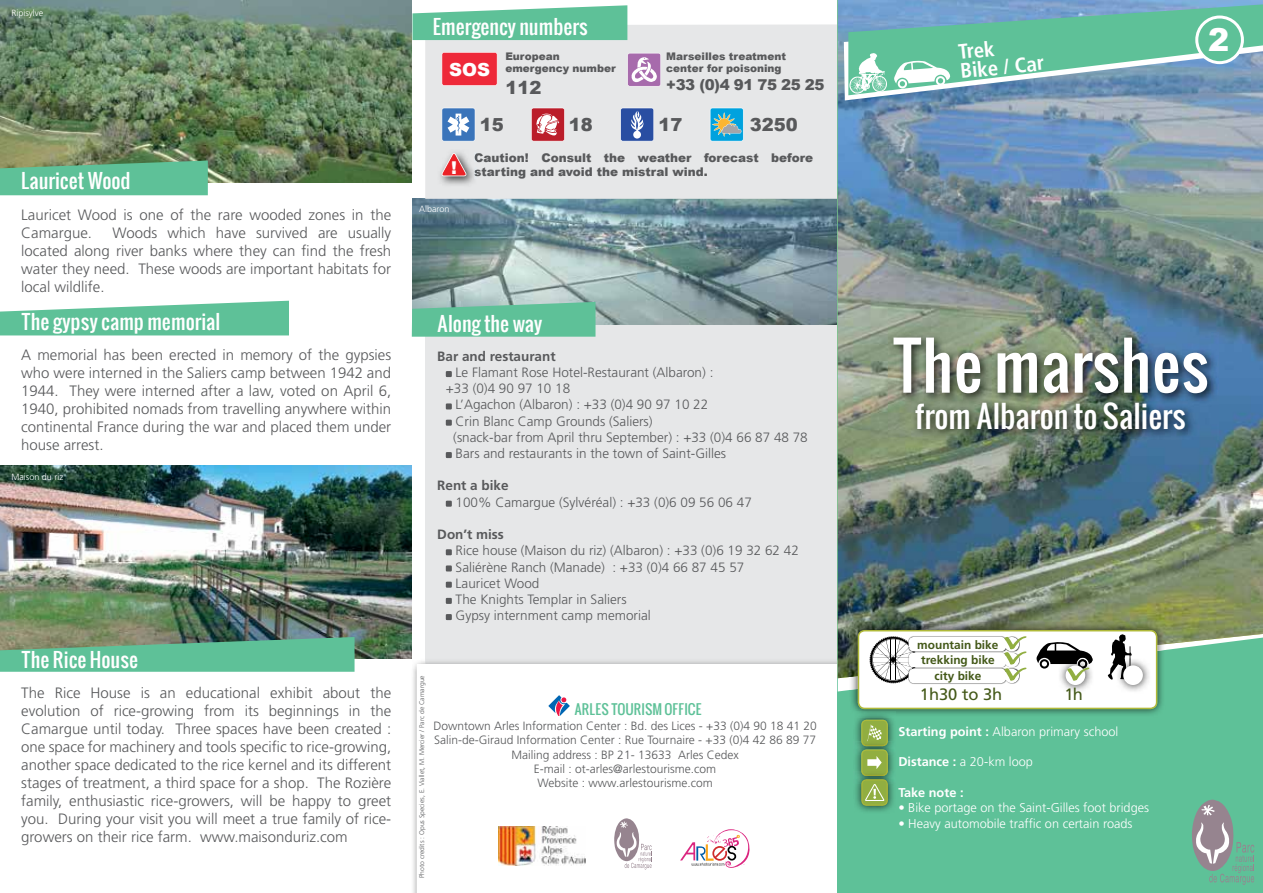
<style>
.page{position:relative;width:1263px;height:893px;background:#fff}
.page>*{position:absolute;margin:0;border:0;box-sizing:border-box;transform-origin:0 0}
.t1{font:63px "Oswald";color:#fff}
.t2{font:900 31.65px "Arial";color:#fff}
.t3{font:30px "Oswald";color:#fff}
.t4{font:700 condensed 21px "Frutiger";color:#fff}
.t5{font:19.5px "Oswald";color:#fff}
.t6{font:900 18px "Arial";color:#58595b}
.t7{font:900 18px "Arial";color:#fff}
.t8{font:16.5px "Frutiger";color:#435818}
.t9{font:300 15px/18px "Frutiger";color:#58595b;text-align:justify}
.t10{font:900 15px "Arial";letter-spacing:-.03em;color:#58595b}
.t11{font:300 13.5px/16.2px "Frutiger";color:#58595b}
.t12{font:700 13.5px "Frutiger";color:#58595b}
.t13{font:13.5px "Oswald";color:#5ec198}
.t14{font:300 12.75px "Frutiger";color:#fff}
.t15{font:700 12.75px "Frutiger";color:#fff}
.t16{font:300 12px/14.4px "Frutiger";color:#58595b;text-align:center}
.t17{font:900 12px/14.4px "Arial";color:#58595b}
.t18{font:700 11.85px/15px "Frutiger";color:#435818;text-align:center}
.t19{font:900 10.5px/12.6px "Arial";color:#58595b}
.t20{font:300 9px "Frutiger";color:#fff}
.t21{font:300 6.75px "Frutiger";color:#58595b}
.s1{font-weight:700}
</style>
<div class="page">
<img style="left:412px;top:199px;width:426px;height:126px">
<div style="left:425px;top:325px;width:440px;height:362px;background:#e6e7e8"></div>
<svg style="left:412px;top:302px;width:183px;height:35px;background:#66c09c"></svg>
<div style="left:417px;top:664px;width:452px;height:229px;background:#fff"></div>
<div style="left:425px;top:24px;width:413px;height:175px;background:#e6e7e8"></div>
<svg style="left:446px;top:371px;width:6px;height:6px"></svg>
<svg style="left:446px;top:403px;width:6px;height:6px"></svg>
<svg style="left:446px;top:420px;width:6px;height:6px"></svg>
<svg style="left:446px;top:452px;width:6px;height:6px"></svg>
<svg style="left:446px;top:501px;width:6px;height:6px"></svg>
<svg style="left:446px;top:549px;width:6px;height:6px"></svg>
<svg style="left:446px;top:565px;width:6px;height:6px"></svg>
<svg style="left:446px;top:582px;width:6px;height:6px"></svg>
<svg style="left:446px;top:598px;width:6px;height:6px"></svg>
<svg style="left:446px;top:614px;width:6px;height:6px"></svg>
<svg style="left:412px;top:5px;width:215px;height:35px;background:#72c8a5"></svg>
<img style="left:0;top:0;width:411px;height:183px">
<svg style="left:0;top:161px;width:208px;height:34px;background:#61bb91"></svg>
<svg style="left:0;top:301px;width:289px;height:34px;background:#76caa7"></svg>
<div style="left:838px;top:0;width:425px;height:893px;background:#5ec198"></div>
<img style="left:838px;top:0;width:425px;height:629px">
<img style="left:889px;top:333px;width:329px;height:107px">
<svg style="left:1192px;top:800px;width:62px;height:85px"></svg>
<img style="left:855px;top:717px;width:39px;height:24px">
<img style="left:855px;top:754px;width:39px;height:17px">
<img style="left:856px;top:741px;width:38px;height:13px">
<img style="left:855px;top:784px;width:39px;height:28px">
<img style="left:856px;top:771px;width:38px;height:13px">
<svg style="left:861px;top:720px;width:27px;height:86px;background:#95b157"></svg>
<svg style="left:844px;top:4px;width:419px;height:96px"></svg>
<svg style="left:548px;top:695px;width:22px;height:20px"></svg>
<svg style="left:680px;top:829px;width:70px;height:39px"></svg>
<svg style="left:614px;top:818px;width:38px;height:51px"></svg>
<img style="left:499px;top:826px;width:87px;height:39px">
<svg style="left:442px;top:108px;width:33px;height:33px"></svg>
<svg style="left:531px;top:108px;width:34px;height:33px"></svg>
<svg style="left:627px;top:53px;width:34px;height:34px"></svg>
<svg style="left:620px;top:108px;width:34px;height:33px"></svg>
<svg style="left:442px;top:52px;width:55px;height:34px;background:#ee3343"></svg>
<svg style="left:710px;top:108px;width:33px;height:33px"></svg>
<img style="left:437px;top:149px;width:40px;height:38px">
<svg style="left:474px;top:153px;width:3px;height:26px"></svg>
<svg style="left:442px;top:153px;width:24px;height:23px"></svg>
<img style="left:849px;top:622px;width:316px;height:7px">
<svg style="left:838px;top:629px;width:425px;height:80px"></svg>
<img style="left:0;top:466px;width:411px;height:192px">
<svg style="left:0;top:637px;width:355px;height:35px;background:#63b48f"></svg>
<img style="left:872px;top:639px;width:42px;height:41px">
<p class="t20" style="left:11px;top:7px;width:33px">Ripisylve</p>
<h3 class="t5" style="left:433px;top:12px;width:156px">Emergency numbers</h3>
<h3 class="t4" style="left:957px;top:40px;width:38px;rotate:-6deg">Trek</h3>
<h2 class="t2" style="left:1208px;top:17px;width:23px">2</h2>
<h3 class="t4" style="left:959px;top:59px;width:86px;rotate:-6deg">Bike / Car</h3>
<p class="t19" style="left:505px;top:49px;width:112px">European emergency number</p>
<p class="t6" style="left:505px;top:74px;width:38px">112</p>
<p class="t19" style="left:666px;top:49px;width:121px">Marseilles treatment center for poisoning</p>
<p class="t10" style="left:666px;top:74px;width:160px">+33 (0)4 91 75 25 25</p>
<p class="t6" style="left:658px;top:112px;width:26px">17</p>
<p class="t7" style="left:449px;top:56px;width:42px">SOS</p>
<p class="t6" style="left:480px;top:112px;width:26px">15</p>
<p class="t6" style="left:569px;top:112px;width:26px">18</p>
<p class="t6" style="left:750px;top:112px;width:50px">3250</p>
<p class="t17" style="left:451px;top:150px;width:364px;text-indent:23px">Caution! Consult the weather forecast before <sup>!</sup> starting and avoid the mistral wind.</p>
<h3 class="t5" style="left:21px;top:166px;width:111px">Lauricet Wood</h3>
<p class="t9" style="left:21px;top:206px;width:371px">Lauricet Wood is one of the rare wooded zones in the<br>Camargue.</p>
<p class="t20" style="left:419px;top:204px;width:32px">Albaron</p>
<p class="t9" style="left:21px;top:224px;width:371px;text-indent:91px">Woods which have survived are usually located along river banks where they can find the fresh water they need. These woods are important habitats for local wildlife.</p>
<h3 class="t5" style="left:21px;top:306px;width:201px">The gypsy camp memorial</h3>
<p class="t9" style="left:21px;top:346px;width:371px">A memorial has been erected in memory of the gypsies who were interned in the Saliers camp between 1942 and 1944. They were interned after a law, voted on April 6, 1940, prohibited nomads from travelling anywhere within continental France during the war and placed them under house arrest.</p>
<h1 class="t1" style="left:891px;top:318px;width:319px">The marshes</h1>
<h3 class="t5" style="left:437px;top:309px;width:106px">Along the way</h3>
<p class="t12" style="left:437px;top:348px;width:120px">Bar and restaurant</p>
<p class="t11" style="left:446px;top:364px;width:269px;text-indent:10px">Le Flamant Rose Hotel-Restaurant (Albaron) : +33 (0)4 90 97 10 18</p>
<p class="t11" style="left:453px;top:397px;width:356px">L’Agachon (Albaron) : +33 (0)4 90 97 10 22<br>Crin Blanc Camp Grounds (Saliers)<br>(snack-bar from April thru September) : +33 (0)4 66 87 48 78<br>Bars and restaurants in the town of Saint-Gilles</p>
<p class="t12" style="left:437px;top:478px;width:73px">Rent a bike</p>
<p class="t11" style="left:456px;top:494px;width:298px">100% Camargue (Sylvéréal) : +33 (0)6 09 56 06 47</p>
<p class="t12" style="left:437px;top:526px;width:68px">Don’t miss</p>
<p class="t11" style="left:456px;top:542px;width:345px">Rice house (Maison du riz) (Albaron) : +33 (0)6 19 32 62 42<br>Saliérène Ranch (Manade) : +33 (0)4 66 87 45 57<br>Lauricet Wood<br>The Knights Templar in Saliers<br>Gypsy internment camp memorial</p>
<h3 class="t3" style="left:915px;top:393px;width:272px">from Albaron to Saliers</h3>
<p class="t20" style="left:11px;top:471px;width:54px">Maison du riz</p>
<h3 class="t5" style="left:21px;top:644px;width:118px">The Rice House</h3>
<p class="t9" style="left:21px;top:684px;width:371px">The Rice House is an educational exhibit about the evolution of rice-growing from its beginnings in the Camargue until today. Three spaces have been created : one space for machinery and tools specific to rice-growing, another space dedicated to the rice kernel and its different stages of treatment, a third space for a shop. The Rozière family, enthusiastic rice-growers, will be happy to greet you. During your visit you will meet a true family of rice&shy;growers on their rice farm. www.maisonduriz.com</p>
<p class="t21" style="left:418px;top:878px;width:204px;rotate:-90deg">Photo credits : Opus Species, E. Viallet, M. Mercier / Parc de Camargue</p>
<p class="t13" style="left:574px;top:699px;width:129px">ARLES TOURISM OFFICE</p>
<p class="t16" style="left:433px;top:718px;width:385px">Downtown Arles Information Center : Bd. des Lices - +33 (0)4 90 18 41 20<br>Salin-de-Giraud Information Center : Rue Tournaire - +33 (0)4 42 86 89 77<br>Mailing address : BP 21- 13633 Arles Cedex<br>E-mail : ot-arles@arlestourisme.com<br>Website : www.arlestourisme.com</p>
<p class="t18" style="left:917px;top:637px;width:83px">mountain bike trekking bike</p>
<p class="t18" style="left:935px;top:669px;width:48px">city bike</p>
<p class="t8" style="left:920px;top:685px;width:84px">1h30 to 3h</p>
<p class="t8" style="left:1064px;top:685px;width:20px">1h</p>
<p class="t14" style="left:898px;top:724px;width:222px"><span class="s1">Starting point :</span> Albaron primary school</p>
<p class="t14" style="left:898px;top:755px;width:136px"><span class="s1">Distance :</span> a 20-km loop</p>
<p class="t15" style="left:898px;top:785px;width:67px">Take note :</p>
<p class="t14" style="left:898px;top:801px;width:252px"><span class="s1">•</span> Bike portage on the Saint-Gilles foot bridges</p>
<p class="t14" style="left:898px;top:816px;width:236px"><span class="s1">•</span> Heavy automobile traffic on certain roads</p>
</div>
